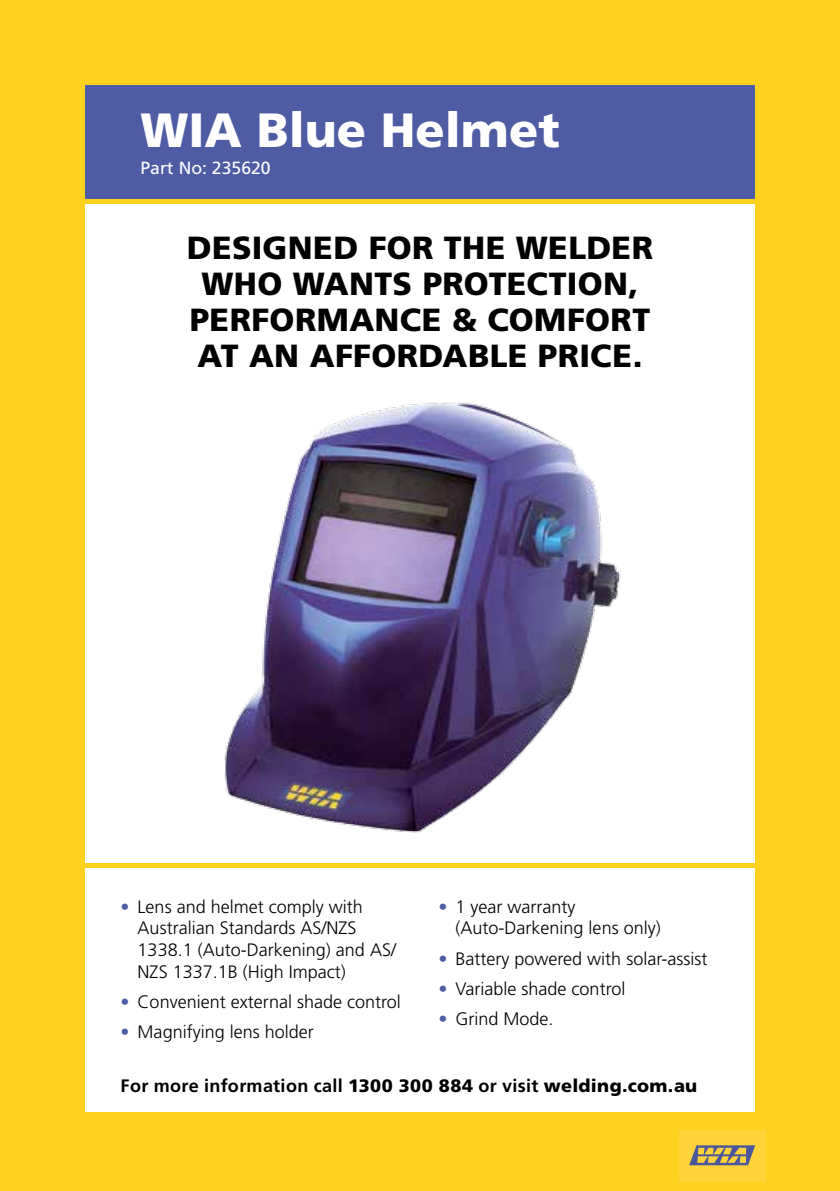
<style>
.page{position:relative;width:840px;height:1191px;background:#fff}
.page>*{position:absolute;margin:0;border:0;box-sizing:border-box;transform-origin:0 0}
.t1{font:900 48px "Frutiger";color:#fff}
.t2{font:900 32px/36px "Frutiger";letter-spacing:.01em;color:#000;text-align:center}
.t3{font:300 18px/21.6px "Frutiger";color:#000}
.t4{font:700 18px "Frutiger";letter-spacing:.02em;color:#000}
.t5{font:17.6px "Frutiger";color:#fff}
.s1{color:#4d5ca3}
.s2{font-weight:900}
</style>
<div class="page">
<div style="left:0;top:0;width:839px;height:1191px;background:#ffd21f"></div>
<div style="left:85px;top:204px;width:669px;height:659px;background:#fff"></div>
<div style="left:85px;top:868px;width:669px;height:244px;background:#fff"></div>
<img style="left:224px;top:402px;width:397px;height:431px">
<div style="left:85px;top:85px;width:669px;height:113px;background:#4d5ca3"></div>
<div style="left:678px;top:1130px;width:87px;height:51px;background:#ffd339"></div>
<svg style="left:689px;top:1145px;width:65px;height:20px"></svg>
<h1 class="t1" style="left:140px;top:102px;width:420px">WIA Blue Helmet</h1>
<p class="t5" style="left:140px;top:158px;width:132px">Part No: 235620</p>
<h2 class="t2" style="left:187px;top:229px;width:467px">DESIGNED FOR THE WELDER<br>WHO WANTS PROTECTION,<br>PERFORMANCE &amp; COMFORT<br>AT AN AFFORDABLE PRICE.</h2>
<p class="t3" style="left:137px;top:896px;width:260px;text-indent:-17px"><span class="s1">•</span> Lens and helmet comply with<br>Australian Standards AS/NZS<br>1338.1 (Auto-Darkening) and AS/<br>NZS 1337.1B (High Impact)</p>
<p class="t3" style="left:120px;top:991px;width:282px"><span class="s1">•</span> Convenient external shade control</p>
<p class="t3" style="left:120px;top:1021px;width:195px"><span class="s1">•</span> Magnifying lens holder</p>
<p class="t3" style="left:455px;top:896px;width:207px;text-indent:-17px"><span class="s1">•</span> 1 year warranty (Auto-Darkening lens only)</p>
<p class="t3" style="left:438px;top:947px;width:270px"><span class="s1">•</span> Battery powered with solar‑assist</p>
<p class="t3" style="left:438px;top:978px;width:188px"><span class="s1">•</span> Variable shade control</p>
<p class="t3" style="left:438px;top:1008px;width:117px"><span class="s1">•</span> Grind Mode.</p>
<p class="t4" style="left:120px;top:1074px;width:578px">For more information call <span class="s2">1300 300 884</span> or visit <span class="s2">welding.com.au</span></p>
</div>
